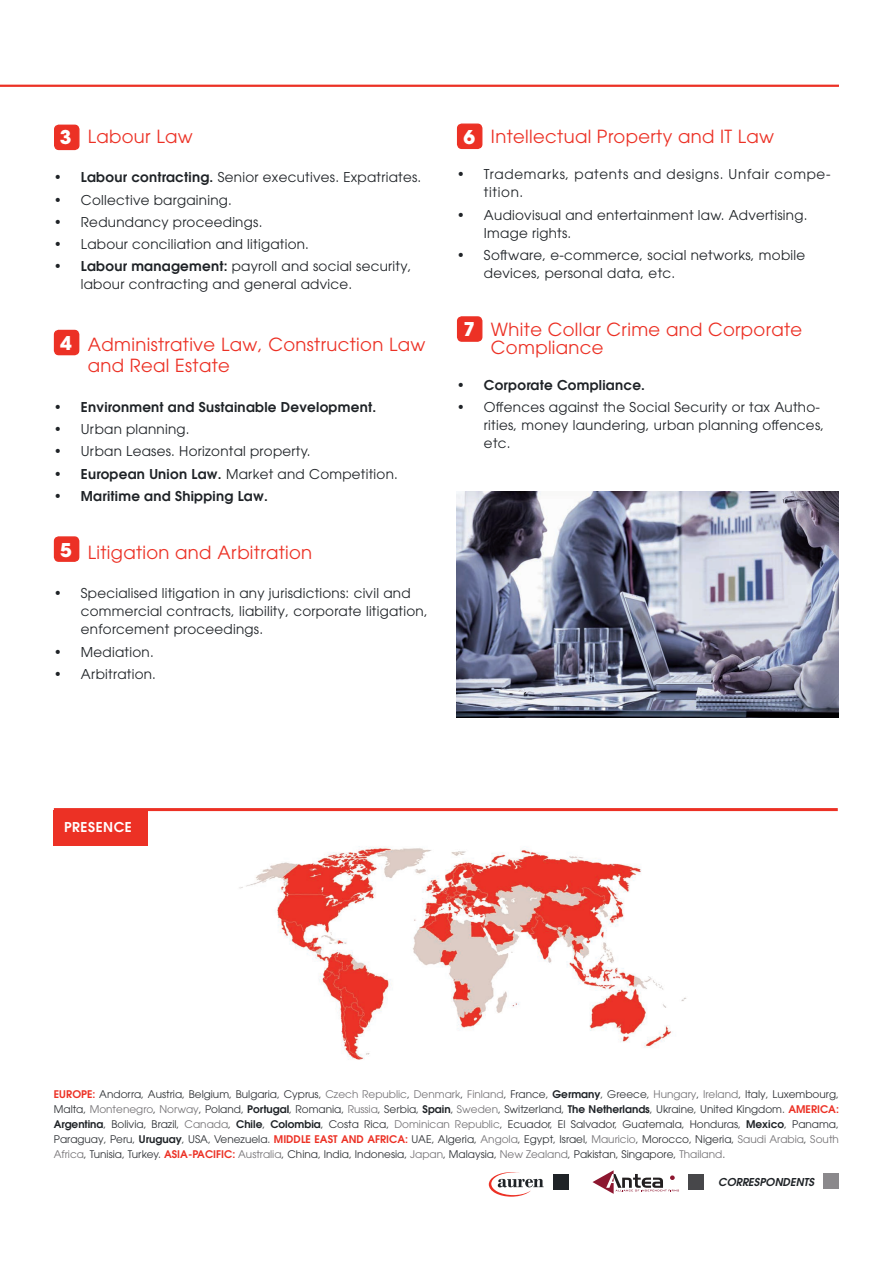
<style>
.page{position:relative;width:893px;height:1263px;background:#fff}
.page>*{position:absolute;margin:0;border:0;box-sizing:border-box;transform-origin:0 0}
.t1{font:700 18.9px "ITC Avant Garde Pro";color:#fff}
.t2{font:18px/21px "ITC Avant Garde Pro";letter-spacing:.02em;color:#ec3125}
.t3{font:13.5px/18px "ITC Avant Garde Pro";letter-spacing:.02em;color:#1f2327}
.t4{font:600 13.5px "ITC Avant Garde Pro";letter-spacing:.02em;color:#1f2327}
.t5{font:13.5px/18px "ITC Avant Garde Pro";letter-spacing:.05em;color:#1f2327}
.t6{font:600 13.5px "ITC Avant Garde Pro";letter-spacing:.04em;color:#fff}
.t7{font:italic 600 10.8px "ITC Avant Garde Pro";color:#1f2327}
.t8{font:10.5px/15px "ITC Avant Garde Pro";color:#2f3236;text-align:justify}
.s1{font-weight:700;font-size:18.9px;color:#fff}
.s2{font-weight:600}
.s3{font-weight:600;color:#ec3125}
.s4{color:#777578}
.s5{font-weight:600;color:#1f2327}
.s6{color:#757376}
.s7{color:#414144}
</style>
<div class="page">
<hr style="left:0;top:85px;width:839px;height:2px;background:#ec3125">
<div style="left:55px;top:125px;width:24px;height:24px;background:#ec3125;border-radius:4px"></div>
<div style="left:54px;top:125px;width:26px;height:25px;border:1px solid #ec3125;border-radius:4px"></div>
<div style="left:55px;top:330px;width:24px;height:25px;background:#ec3125;border-radius:4px"></div>
<div style="left:54px;top:330px;width:25px;height:25px;border:1px solid #ec3125;border-radius:4px"></div>
<div style="left:55px;top:537px;width:24px;height:24px;background:#ec3125;border-radius:4px"></div>
<div style="left:54px;top:536px;width:25px;height:26px;border:1px solid #ec3125;border-radius:4px"></div>
<div style="left:458px;top:124px;width:24px;height:24px;background:#ec3125;border-radius:4px"></div>
<div style="left:457px;top:124px;width:25px;height:25px;border:1px solid #ec3125;border-radius:4px"></div>
<hr style="left:54px;top:808px;width:784px;height:3px;background:#ec3125">
<div style="left:54px;top:810px;width:94px;height:36px;background:#ec3125"></div>
<img style="left:239px;top:846px;width:448px;height:214px">
<svg style="left:489px;top:1172px;width:55px;height:25px"></svg>
<div style="left:553px;top:1174px;width:16px;height:15px;background:#1f2327"></div>
<svg style="left:592px;top:1170px;width:87px;height:24px"></svg>
<div style="left:688px;top:1174px;width:16px;height:16px;background:#47474a"></div>
<div style="left:823px;top:1173px;width:16px;height:16px;background:#8b898c"></div>
<div style="left:458px;top:317px;width:24px;height:24px;background:#ec3125;border-radius:4px"></div>
<div style="left:457px;top:316px;width:25px;height:26px;border:1px solid #ec3125;border-radius:4px"></div>
<img style="left:457px;top:491px;width:382px;height:227px">
<h2 class="t2" style="left:60px;top:126px;width:134px"><span class="s1">3</span> Labour Law</h2>
<p class="t3" style="left:54px;top:168px;width:369px"><span class="s2">• Labour contracting.</span> Senior executives. Expatriates.</p>
<p class="t3" style="left:54px;top:191px;width:180px">• Collective bargaining.</p>
<p class="t3" style="left:54px;top:213px;width:210px">• Redundancy proceedings.</p>
<p class="t3" style="left:54px;top:235px;width:257px">• Labour conciliation and litigation.</p>
<p class="t3" style="left:81px;top:257px;width:332px;text-indent:-27px"><span class="s2">• Labour management:</span> payroll and social security, labour contracting and general advice.</p>
<h1 class="t1" style="left:60px;top:330px;width:13px">4</h1>
<h2 class="t2" style="left:88px;top:333px;width:339px">Administrative Law, Construction Law and Real Estate</h2>
<p class="t4" style="left:54px;top:398px;width:324px">• Environment and Sustainable Development.</p>
<p class="t3" style="left:54px;top:420px;width:137px">• Urban planning.</p>
<p class="t3" style="left:54px;top:442px;width:258px">• Urban Leases. Horizontal property.</p>
<p class="t3" style="left:54px;top:465px;width:346px"><span class="s2">• European Union Law.</span> Market and Competition.</p>
<p class="t4" style="left:54px;top:487px;width:216px">• Maritime and Shipping Law.</p>
<h1 class="t1" style="left:60px;top:537px;width:13px">5</h1>
<h2 class="t2" style="left:88px;top:542px;width:226px">Litigation and Arbitration</h2>
<p class="t3" style="left:81px;top:584px;width:348px;text-indent:-27px">• Specialised litigation in any jurisdictions: civil and commercial contracts, liability, corporate litigation, enforcement proceedings.</p>
<p class="t3" style="left:54px;top:642px;width:101px">• Mediation.</p>
<p class="t3" style="left:54px;top:665px;width:104px">• Arbitration.</p>
<h1 class="t1" style="left:463px;top:124px;width:13px">6</h1>
<h2 class="t2" style="left:491px;top:126px;width:285px">Intellectual Property and IT Law</h2>
<p class="t5" style="left:484px;top:165px;width:348px;text-indent:-27px">• Trademarks, patents and designs. Unfair compe&shy;tition.</p>
<p class="t3" style="left:484px;top:206px;width:325px;text-indent:-27px">• Audiovisual and entertainment law. Advertising.<br>Image rights.</p>
<p class="t3" style="left:484px;top:246px;width:323px;text-indent:-27px">• Software, e-commerce, social networks, mobile devices, personal data, etc.</p>
<h1 class="t1" style="left:463px;top:317px;width:13px">7</h1>
<h2 class="t2" style="left:491px;top:320px;width:313px;line-height:18px">White Collar Crime and Corporate<br>Compliance</h2>
<p class="t4" style="left:457px;top:376px;width:190px">• Corporate Compliance.</p>
<p class="t3" style="left:484px;top:398px;width:342px;text-indent:-27px">• Offences against the Social Security or tax Autho&shy;rities, money laundering, urban planning offences, etc.</p>
<p class="t6" style="left:64px;top:818px;width:69px">PRESENCE</p>
<p class="t8" style="left:54px;top:1087px;width:787px"><span class="s3">EUROPE:</span> Andorra, Austria, Belgium, Bulgaria, Cyprus, <span class="s4">Czech Republic</span>, <span class="s4">Denmark</span>, <span class="s4">Finland</span>, France, <span class="s5">Germany</span>, Greece, <span class="s6">Hungary</span>, <span class="s6">Ireland</span>, Italy, Luxembourg, Malta, <span class="s6">Montenegro</span>, <span class="s6">Norway</span>, Poland, <span class="s5">Portugal</span>, Romania, <span class="s6">Russia</span>, Serbia, <span class="s5">Spain</span>, <span class="s6">Sweden</span>, Switzerland, <span class="s5">The Netherlands</span>, Ukraine, United Kingdom. <span class="s3">AMERICA:<br></span><span class="s5">Argentina</span>, Bolivia, Brazil, <span class="s6">Canada</span>, <span class="s5">Chile</span>, <span class="s5">Colombia</span>, Costa Rica, <span class="s6">Dominican Republic</span>, Ecuador, El Salvador, Guatemala, Honduras, <span class="s5">Mexico</span>, Panama, Paraguay, Peru, <span class="s5">Uruguay</span>, USA, Venezuela. <span class="s3">MIDDLE EAST AND AFRICA:</span> UAE, Algeria, <span class="s6">Angola</span>, Egypt, Israel, <span class="s6">Mauricio</span>, Morocco, Nigeria, <span class="s6">Saudi Arabia</span>, <span class="s6">South Africa</span>, Tunisia, Turkey. <span class="s3">ASIA-PACIFIC:</span> <span class="s6">Australia</span>, China, India, Indonesia, <span class="s6">Japan</span>, Malaysia, <span class="s6">New Zealand</span>, Pakistan, Singapore, <span class="s6">Thailand</span><span class="s7">.</span></p>
<p class="t7" style="left:718px;top:1175px;width:97px">CORRESPONDENTS</p>
</div>
